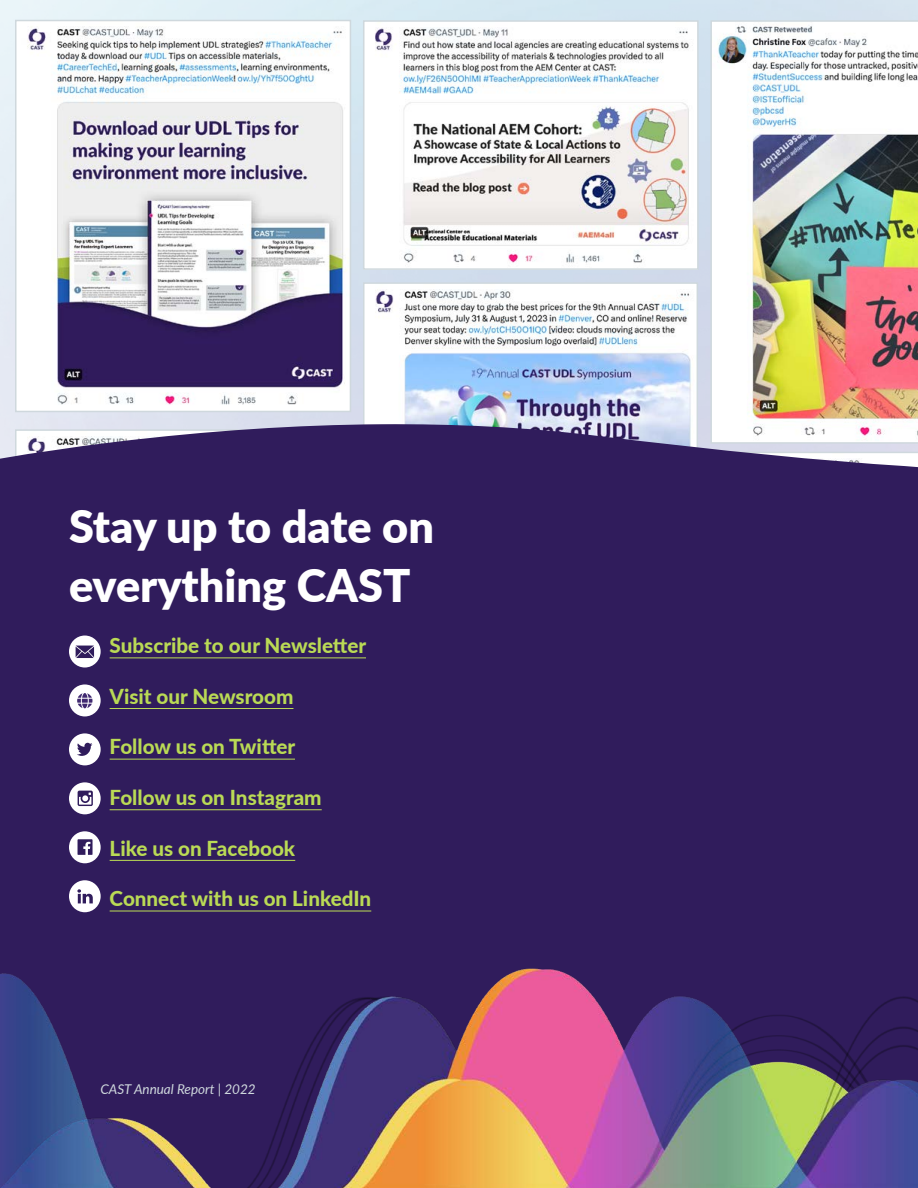
<style>
.page{position:relative;width:918px;height:1188px;background:#fff}
.page>*{position:absolute;margin:0;border:0;box-sizing:border-box;transform-origin:0 0}
.paragraph{font:900 45px/60px "Lato";color:#fff}
.paragraph-2{font:20.7px "Lato Heavy 2";color:#bada55}
.paragraph-3{font:800 20.7px "Lato";color:#bada55}
.t1{font:italic 13.5px "Lato";color:#cfd8dd}
</style>
<div class="page">
<img style="left:710px;top:20px;width:208px;height:404px">
<img style="left:375px;top:23px;width:319px;height:244px">
<div style="left:363px;top:20px;width:336px;height:250px;border:2px solid #cfd8dd"></div>
<img style="left:375px;top:288px;width:319px;height:136px">
<img style="left:27px;top:23px;width:321px;height:382px">
<div style="left:15px;top:20px;width:336px;height:392px;border:2px solid #cfd8dd"></div>
<div style="left:0;top:424px;width:918px;height:424px;background:#301c5c"></div>
<div style="left:69px;top:636px;width:32px;height:32px;background:#fff;border-radius:50%"></div>
<svg style="left:76px;top:646px;width:18px;height:12px"></svg>
<div style="left:69px;top:684px;width:32px;height:32px;background:#fff;border-radius:50%"></div>
<svg style="left:77px;top:693px;width:15px;height:15px"></svg>
<svg style="left:69px;top:733px;width:32px;height:32px"></svg>
<svg style="left:69px;top:831px;width:32px;height:17px"></svg>
<svg style="left:69px;top:782px;width:32px;height:32px"></svg>
<hr style="left:110px;top:657px;width:256px;height:1px;background:#bada55">
<hr style="left:110px;top:708px;width:183px;height:1px;background:#bada55">
<hr style="left:110px;top:759px;width:185px;height:1px;background:#bada55">
<hr style="left:110px;top:809px;width:212px;height:1px;background:#bada55">
<img style="left:0;top:848px;width:918px;height:340px">
<p class="paragraph" style="left:69px;top:494px;width:367px">Stay up to date on everything CAST</p>
<p class="paragraph-3" style="left:110px;top:630px;width:258px">Subscribe to our Newsletter</p>
<p class="paragraph-2" style="left:110px;top:681px;width:185px">Visit our Newsroom</p>
<p class="paragraph-3" style="left:110px;top:731px;width:187px">Follow us on Twitter</p>
<p class="paragraph-2" style="left:110px;top:782px;width:214px">Follow us on Instagram</p>
<p class="paragraph-2" style="left:110px;top:833px;width:187px">Like us on Facebook</p>
<p class="paragraph-2" style="left:110px;top:883px;width:263px">Connect with us on LinkedIn</p>
<p class="t1" style="left:100px;top:1079px;width:157px">CAST Annual Report | 2022</p>
</div>
